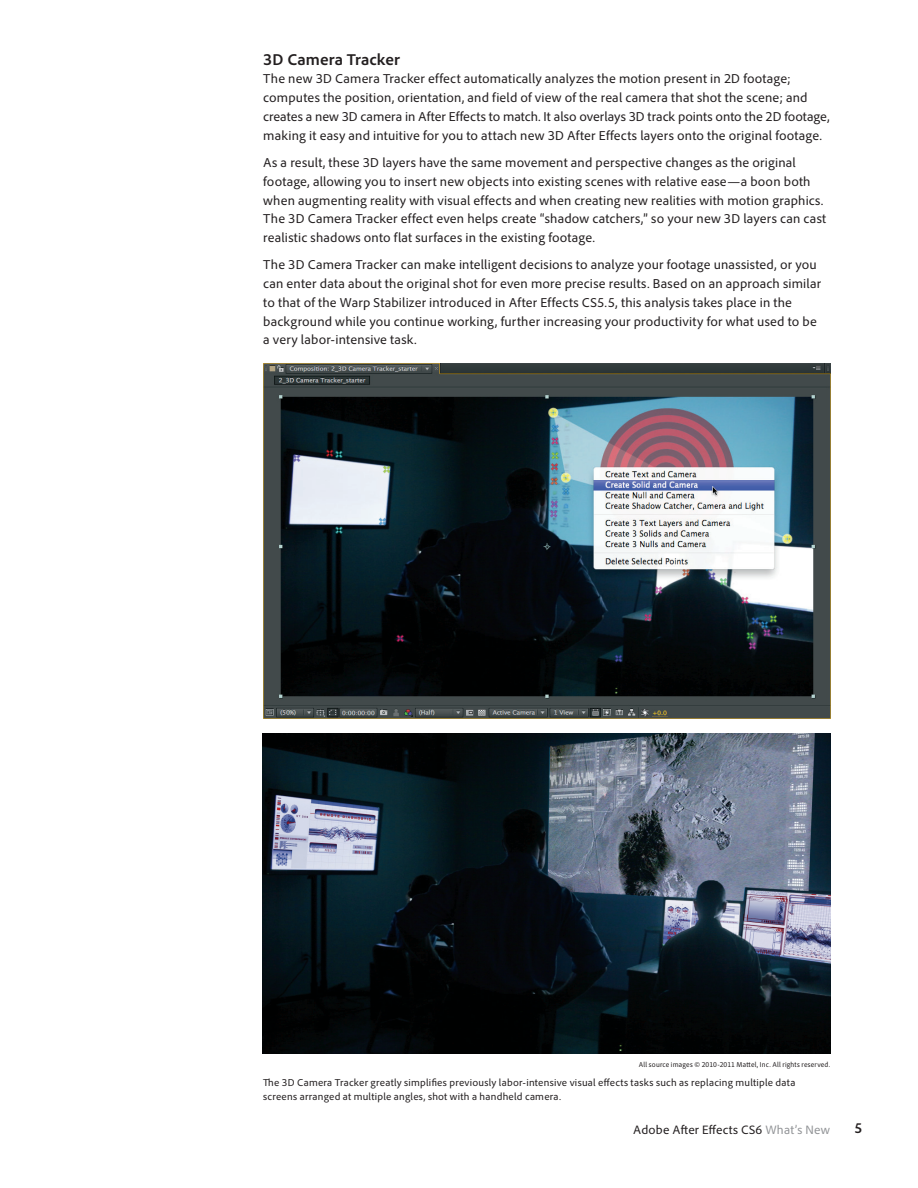
<style>
.page{position:relative;width:918px;height:1188px;background:#fff}
.page>*{position:absolute;margin:0;border:0;box-sizing:border-box;transform-origin:0 0}
.t1{font:700 16.5px "Adobe Clean";letter-spacing:.005em;color:#231f20}
.t2{font:700 semi-condensed 15px "Adobe Clean";color:#231f20}
.t3{font:13.5px/18.8px "Adobe Clean";letter-spacing:.01em;color:#231f20}
.t4{font:12.75px "Adobe Clean";letter-spacing:.015em;color:#231f20}
.t5{font:10.5px/13.5px "Adobe Clean";letter-spacing:.02em;color:#231f20}
.t6{font:semi-condensed 7.5px "Adobe Clean";letter-spacing:.025em;color:#231f20}
.s1{color:#939598}
</style>
<div class="page">
<img style="left:263px;top:363px;width:567px;height:356px">
<img style="left:262px;top:734px;width:568px;height:319px">
<p class="t1" style="left:263px;top:49px;width:138px">3D Camera Tracker</p>
<p class="t3" style="left:263px;top:69px;width:568px">The new 3D Camera Tracker effect automatically analyzes the motion present in 2D footage; computes the position, orientation, and field of view of the real camera that shot the scene; and creates a new 3D camera in After Effects to match. It also overlays 3D track points onto the 2D footage, making it easy and intuitive for you to attach new 3D After Effects layers onto the original footage.</p>
<p class="t3" style="left:263px;top:153px;width:565px">As a result, these 3D layers have the same movement and perspective changes as the original footage, allowing you to insert new objects into existing scenes with relative ease—a boon both when augmenting reality with visual effects and when creating new realities with motion graphics.<br>The 3D Camera Tracker effect even helps create “shadow catchers,” so your new 3D layers can cast realistic shadows onto flat surfaces in the existing footage.</p>
<p class="t3" style="left:263px;top:255px;width:560px">The 3D Camera Tracker can make intelligent decisions to analyze your footage unassisted, or you can enter data about the original shot for even more precise results. Based on an approach similar to that of the Warp Stabilizer introduced in After Effects CS5.5, this analysis takes place in the background while you continue working, further increasing your productivity for what used to be a very labor-intensive task.</p>
<p class="t6" style="left:639px;top:1060px;width:193px">All source images © 2010-2011 Mattel, Inc. All rights reserved.</p>
<p class="t5" style="left:263px;top:1076px;width:534px">The 3D Camera Tracker greatly simplifies previously labor-intensive visual effects tasks such as replacing multiple data screens arranged at multiple angles, shot with a handheld camera.</p>
<p class="t4" style="left:633px;top:1122px;width:198px">Adobe After Effects CS6 <span class="s1">What’s New</span></p>
<p class="t2" style="left:854px;top:1119px;width:9px">5</p>
</div>
